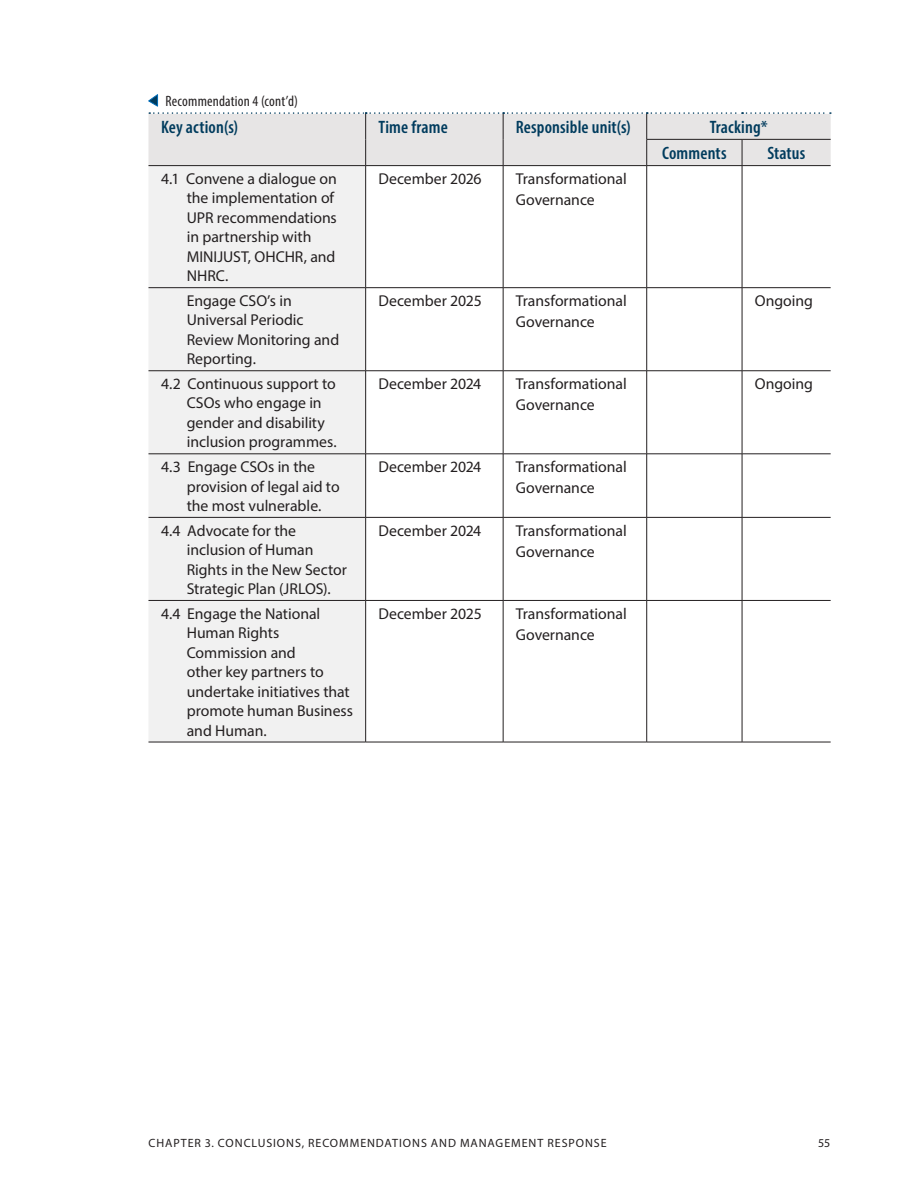
<style>
.page{position:relative;width:918px;height:1188px;background:#fff}
.page>*{position:absolute;margin:0;border:0;box-sizing:border-box;transform-origin:0 0}
.RECOMMENDATIONS_-_key_action_titles{font:600 condensed 18px "Myriad Pro";letter-spacing:.01em;color:#003b5d}
.RECOMMENDATIONS_-_key_actions_text{font:15.75px/19.5px "Myriad Pro";letter-spacing:-.005em;color:#231f20}
.Body_Text{font:15.75px/21px "Myriad Pro";letter-spacing:-.005em;color:#231f20}
.RECOMMENDATIONS_-_key_action_titles-2{font:condensed 15px "Myriad Pro";letter-spacing:.015em;color:#231f20}
.t1{font:12px "Myriad Pro";color:#231f20}
</style>
<div class="page">
<div style="left:148px;top:166px;width:217px;height:576px;background:#f1f1f1"></div>
<svg style="left:148px;top:94px;width:683px;height:71px"></svg>
<hr style="left:647px;top:139px;width:95px;height:1px;background:#231f20">
<hr style="left:742px;top:139px;width:89px;height:1px;background:#231f20">
<hr style="left:366px;top:165px;width:137px;height:1px;background:#231f20">
<hr style="left:366px;top:287px;width:137px;height:1px;background:#231f20">
<hr style="left:366px;top:370px;width:137px;height:1px;background:#231f20">
<hr style="left:366px;top:454px;width:137px;height:1px;background:#231f20">
<hr style="left:366px;top:517px;width:137px;height:1px;background:#231f20">
<hr style="left:366px;top:600px;width:137px;height:1px;background:#231f20">
<hr style="left:366px;top:742px;width:137px;height:1px;background:#231f20">
<hr style="left:503px;top:165px;width:144px;height:1px;background:#231f20">
<hr style="left:503px;top:287px;width:144px;height:1px;background:#231f20">
<hr style="left:503px;top:370px;width:144px;height:1px;background:#231f20">
<hr style="left:503px;top:454px;width:144px;height:1px;background:#231f20">
<hr style="left:503px;top:517px;width:144px;height:1px;background:#231f20">
<hr style="left:503px;top:600px;width:144px;height:1px;background:#231f20">
<hr style="left:503px;top:742px;width:144px;height:1px;background:#231f20">
<hr style="left:647px;top:165px;width:95px;height:1px;background:#231f20">
<hr style="left:647px;top:287px;width:95px;height:1px;background:#231f20">
<hr style="left:647px;top:370px;width:95px;height:1px;background:#231f20">
<hr style="left:647px;top:454px;width:95px;height:1px;background:#231f20">
<hr style="left:647px;top:517px;width:95px;height:1px;background:#231f20">
<hr style="left:647px;top:600px;width:95px;height:1px;background:#231f20">
<hr style="left:647px;top:742px;width:95px;height:1px;background:#231f20">
<hr style="left:742px;top:165px;width:89px;height:1px;background:#231f20">
<hr style="left:742px;top:287px;width:89px;height:1px;background:#231f20">
<hr style="left:742px;top:370px;width:89px;height:1px;background:#231f20">
<hr style="left:742px;top:454px;width:89px;height:1px;background:#231f20">
<hr style="left:742px;top:517px;width:89px;height:1px;background:#231f20">
<hr style="left:742px;top:600px;width:89px;height:1px;background:#231f20">
<hr style="left:742px;top:742px;width:89px;height:1px;background:#231f20">
<hr style="left:503px;top:166px;width:1px;height:121px;background:#231f20">
<hr style="left:503px;top:288px;width:1px;height:83px;background:#231f20">
<hr style="left:503px;top:371px;width:1px;height:83px;background:#231f20">
<hr style="left:503px;top:454px;width:1px;height:63px;background:#231f20">
<hr style="left:503px;top:518px;width:1px;height:82px;background:#231f20">
<hr style="left:503px;top:601px;width:1px;height:141px;background:#231f20">
<hr style="left:646px;top:166px;width:1px;height:121px;background:#231f20">
<hr style="left:646px;top:288px;width:1px;height:83px;background:#231f20">
<hr style="left:646px;top:371px;width:1px;height:83px;background:#231f20">
<hr style="left:646px;top:454px;width:1px;height:63px;background:#231f20">
<hr style="left:646px;top:518px;width:1px;height:82px;background:#231f20">
<hr style="left:646px;top:601px;width:1px;height:141px;background:#231f20">
<hr style="left:742px;top:166px;width:1px;height:121px;background:#231f20">
<hr style="left:742px;top:288px;width:1px;height:83px;background:#231f20">
<hr style="left:742px;top:371px;width:1px;height:83px;background:#231f20">
<hr style="left:742px;top:454px;width:1px;height:63px;background:#231f20">
<hr style="left:742px;top:518px;width:1px;height:82px;background:#231f20">
<hr style="left:742px;top:601px;width:1px;height:141px;background:#231f20">
<hr style="left:148px;top:165px;width:218px;height:1px;background:#231f20">
<hr style="left:148px;top:287px;width:218px;height:1px;background:#231f20">
<hr style="left:148px;top:370px;width:218px;height:1px;background:#231f20">
<hr style="left:148px;top:454px;width:218px;height:1px;background:#231f20">
<hr style="left:148px;top:517px;width:218px;height:1px;background:#231f20">
<hr style="left:148px;top:600px;width:218px;height:1px;background:#231f20">
<hr style="left:148px;top:742px;width:218px;height:1px;background:#231f20">
<hr style="left:365px;top:166px;width:1px;height:121px;background:#231f20">
<hr style="left:365px;top:288px;width:1px;height:83px;background:#231f20">
<hr style="left:365px;top:371px;width:1px;height:83px;background:#231f20">
<hr style="left:365px;top:454px;width:1px;height:63px;background:#231f20">
<hr style="left:365px;top:518px;width:1px;height:82px;background:#231f20">
<hr style="left:365px;top:601px;width:1px;height:141px;background:#231f20">
<p class="RECOMMENDATIONS_-_key_action_titles-2" style="left:166px;top:92px;width:134px">Recommendation 4 (cont’d)</p>
<p class="RECOMMENDATIONS_-_key_action_titles" style="left:161px;top:116px;width:78px">Key action(s)</p>
<p class="RECOMMENDATIONS_-_key_action_titles" style="left:378px;top:116px;width:71px">Time frame</p>
<p class="RECOMMENDATIONS_-_key_action_titles" style="left:516px;top:116px;width:116px">Responsible unit(s)</p>
<p class="RECOMMENDATIONS_-_key_action_titles" style="left:710px;top:116px;width:60px">Tracking*</p>
<p class="RECOMMENDATIONS_-_key_action_titles" style="left:662px;top:142px;width:66px">Comments</p>
<p class="RECOMMENDATIONS_-_key_action_titles" style="left:767px;top:142px;width:40px">Status</p>
<p class="RECOMMENDATIONS_-_key_actions_text" style="left:187px;top:169px;width:152px;text-indent:-26px">4.1 Convene a dialogue on the implementation of<br>UPR recommendations in partnership with<br>MINIJUST, OHCHR, and<br>NHRC.</p>
<p class="Body_Text" style="left:378px;top:168px;width:105px">December 2026</p>
<p class="Body_Text" style="left:516px;top:168px;width:112px">Transformational<br>Governance</p>
<p class="RECOMMENDATIONS_-_key_actions_text" style="left:187px;top:291px;width:154px">Engage CSO’s in<br>Universal Periodic<br>Review Monitoring and<br>Reporting.</p>
<p class="Body_Text" style="left:378px;top:290px;width:105px">December 2025</p>
<p class="Body_Text" style="left:516px;top:290px;width:112px">Transformational<br>Governance</p>
<p class="Body_Text" style="left:755px;top:290px;width:60px">Ongoing</p>
<p class="RECOMMENDATIONS_-_key_actions_text" style="left:187px;top:374px;width:151px;text-indent:-26px">4.2 Continuous support to<br>CSOs who engage in gender and disability inclusion programmes.</p>
<p class="Body_Text" style="left:378px;top:373px;width:104px">December 2024</p>
<p class="Body_Text" style="left:516px;top:373px;width:112px">Transformational<br>Governance</p>
<p class="Body_Text" style="left:755px;top:373px;width:60px">Ongoing</p>
<p class="RECOMMENDATIONS_-_key_actions_text" style="left:187px;top:457px;width:154px;text-indent:-26px">4.3 Engage CSOs in the provision of legal aid to the most vulnerable.</p>
<p class="Body_Text" style="left:378px;top:456px;width:104px">December 2024</p>
<p class="Body_Text" style="left:516px;top:456px;width:112px">Transformational<br>Governance</p>
<p class="RECOMMENDATIONS_-_key_actions_text" style="left:187px;top:520px;width:162px;text-indent:-26px">4.4 Advocate for the inclusion of Human<br>Rights in the New Sector<br>Strategic Plan (JRLOS).</p>
<p class="Body_Text" style="left:378px;top:520px;width:104px">December 2024</p>
<p class="Body_Text" style="left:516px;top:520px;width:112px">Transformational<br>Governance</p>
<p class="RECOMMENDATIONS_-_key_actions_text" style="left:187px;top:603px;width:168px;text-indent:-26px">4.4 Engage the National<br>Human Rights<br>Commission and<br>other key partners to undertake initiatives that promote human Business and Human.</p>
<p class="Body_Text" style="left:378px;top:603px;width:105px">December 2025</p>
<p class="Body_Text" style="left:516px;top:603px;width:112px">Transformational<br>Governance</p>
<p class="t1" style="left:149px;top:1135px;width:17px">Chapter</p>
<p class="t1" style="left:205px;top:1135px;width:30px">3. Conclusions</p>
<p class="t1" style="left:302px;top:1135px;width:16px">, recommendations</p>
<p class="t1" style="left:431px;top:1135px;width:10px">and</p>
<p class="t1" style="left:460px;top:1135px;width:10px">management</p>
<p class="t1" style="left:547px;top:1135px;width:9px">response</p>
<p class="t1" style="left:818px;top:1135px;width:14px">55</p>
</div>
